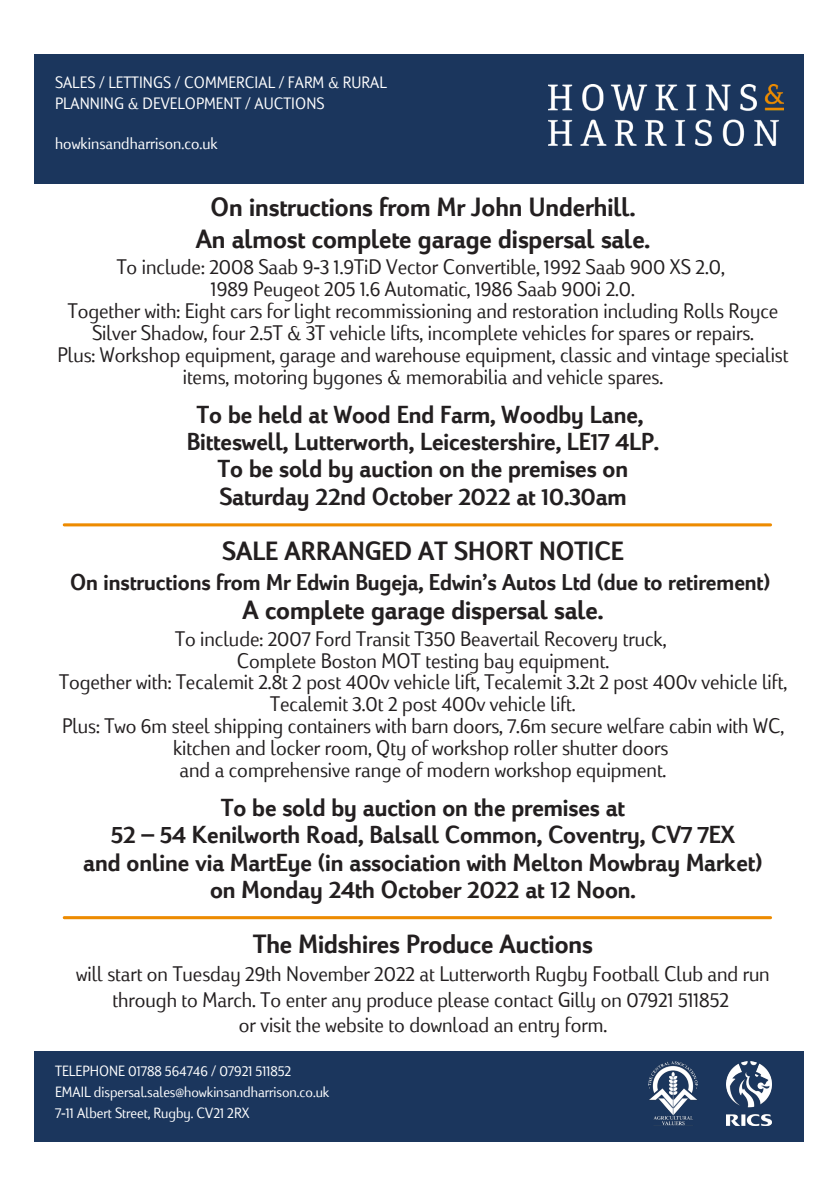
<style>
.page{position:relative;width:840px;height:1191px;background:#fff}
.page>*{position:absolute;margin:0;border:0;box-sizing:border-box;transform-origin:0 0}
.t1{font:700 27.4px/32px "Viato";color:#231f20;text-align:center}
.t2{font:700 25.6px/27.4px "Viato";color:#231f20;text-align:center}
.t3{font:700 23.8px "Viato";color:#231f20}
.t4{font:300 22px/22px "Viato";color:#231f20;text-align:center}
.t5{font:300 17.2px/20.2px "Viato";letter-spacing:.005em;color:#fff}
.t6{font:300 15.4px/21.2px "Viato";color:#fff}
</style>
<div class="page">
<div style="left:34px;top:54px;width:769px;height:130px;background:#1b365d"></div>
<div style="left:34px;top:1051px;width:769px;height:91px;background:#1b365d"></div>
<img style="left:548px;top:85px;width:234px;height:61px">
<img style="left:648px;top:1061px;width:49px;height:64px">
<img style="left:726px;top:1061px;width:45px;height:64px">
<hr style="left:64px;top:523px;width:706px;height:3px;background:#ed8b00">
<hr style="left:64px;top:916px;width:706px;height:3px;background:#ed8b00">
<p class="t5" style="left:55px;top:72px;width:333px">SALES / LETTINGS / COMMERCIAL / FARM &amp; RURAL<br>PLANNING &amp; DEVELOPMENT / AUCTIONS</p>
<p class="t5" style="left:55px;top:133px;width:164px">howkinsandharrison.co.uk</p>
<p class="t1" style="left:195px;top:190px;width:456px">On instructions from Mr John Underhill.<br>An almost complete garage dispersal sale.</p>
<p class="t4" style="left:58px;top:255px;width:731px">To include: 2008 Saab 9-3 1.9TiD Vector Convertible, 1992 Saab 900 XS 2.0,<br>1989 Peugeot 205 1.6 Automatic, 1986 Saab 900i 2.0.<br>Together with: Eight cars for light recommissioning and restoration including Rolls Royce Silver Shadow, four 2.5T &amp; 3T vehicle lifts, incomplete vehicles for spares or repairs.<br>Plus: Workshop equipment, garage and warehouse equipment, classic and vintage specialist items, motoring bygones &amp; memorabilia and vehicle spares.</p>
<p class="t2" style="left:187px;top:400px;width:473px">To be held at Wood End Farm, Woodby Lane, Bitteswell, Lutterworth, Leicestershire, LE17 4LP.<br>To be sold by auction on the premises on Saturday 22nd October 2022 at 10.30am</p>
<p class="t1" style="left:222px;top:534px;width:402px">SALE ARRANGED AT SHORT NOTICE</p>
<p class="t3" style="left:70px;top:565px;width:701px">On instructions from Mr Edwin Bugeja, Edwin’s Autos Ltd (due to retirement)</p>
<p class="t1" style="left:242px;top:593px;width:362px">A complete garage dispersal sale.</p>
<p class="t4" style="left:59px;top:626px;width:729px">To include: 2007 Ford Transit T350 Beavertail Recovery truck,<br>Complete Boston MOT testing bay equipment.<br>Together with: Tecalemit 2.8t 2 post 400v vehicle lift, Tecalemit 3.2t 2 post 400v vehicle lift, Tecalemit 3.0t 2 post 400v vehicle lift.<br>Plus: Two 6m steel shipping containers with barn doors, 7.6m secure welfare cabin with WC, kitchen and locker room, Qty of workshop roller shutter doors<br>and a comprehensive range of modern workshop equipment.</p>
<p class="t2" style="left:83px;top:793px;width:680px">To be sold by auction on the premises at<br>52 – 54 Kenilworth Road, Balsall Common, Coventry, CV7 7EX<br>and online via MartEye (in association with Melton Mowbray Market) on Monday 24th October 2022 at 12 Noon.</p>
<p class="t1" style="left:253px;top:927px;width:341px">The Midshires Produce Auctions</p>
<p class="t4" style="left:76px;top:960px;width:694px;line-height:25.6px">will start on Tuesday 29th November 2022 at Lutterworth Rugby Football Club and run through to March. To enter any produce please contact Gilly on 07921 511852<br>or visit the website to download an entry form.</p>
<p class="t6" style="left:55px;top:1059px;width:276px">TELEPHONE 01788 564746 / 07921 511852<br>EMAIL dispersal.sales@howkinsandharrison.co.uk<br>7-11 Albert Street, Rugby. CV21 2RX</p>
</div>
